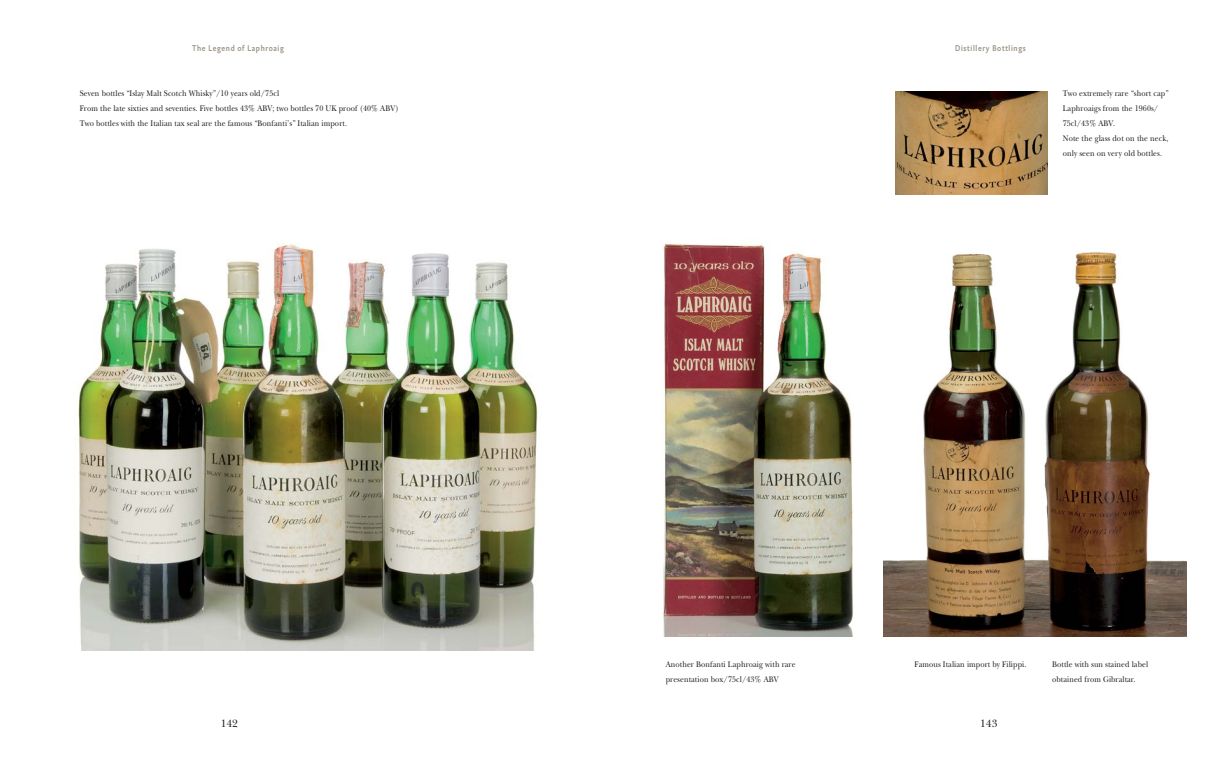
<style>
.page{position:relative;width:1219px;height:780px;background:#fff}
.page>*{position:absolute;margin:0;border:0;box-sizing:border-box;transform-origin:0 0}
.t1{font:11px "New Baskerville";color:#231f20}
.t2{font:8.5px/15px "New Baskerville";letter-spacing:.01em;color:#231f20;scale:.9 1}
.t3{font:500 8.5px "DTL Caspari ST";letter-spacing:.08em;color:#999284;scale:.9 1}
</style>
<div class="page">
<img style="left:78px;top:244px;width:460px;height:406px">
<img style="left:663px;top:243px;width:190px;height:393px">
<img style="left:883px;top:252px;width:303px;height:384px">
<img style="left:896px;top:91px;width:151px;height:103px">
<p class="t3" style="left:192px;top:45px;width:103px">The Legend of Laphroaig</p>
<p class="t3" style="left:955px;top:45px;width:80px">Distillery Bottlings</p>
<p class="t2" style="left:80px;top:87px;width:356px">Seven bottles “Islay Malt Scotch Whisky”/10 years old/75cl<br>From the late sixties and seventies. Five bottles 43% ABV; two bottles 70 UK proof (40% ABV)<br>Two bottles with the Italian tax seal are the famous “Bonfanti’s” Italian import.</p>
<p class="t2" style="left:1063px;top:87px;width:119px">Two extremely rare “short cap”<br>Laphroaigs from the 1960s/<br>75cl/43% ABV.<br>Note the glass dot on the neck, only seen on very old bottles.</p>
<p class="t2" style="left:666px;top:657px;width:146px">Another Bonfanti Laphroaig with rare presentation box/75cl/43% ABV</p>
<p class="t2" style="left:915px;top:657px;width:126px">Famous Italian import by Filippi.</p>
<p class="t2" style="left:1052px;top:657px;width:108px">Bottle with sun stained label obtained from Gibraltar.</p>
<p class="t1" style="left:221px;top:719px;width:19px">142</p>
<p class="t1" style="left:980px;top:719px;width:19px">143</p>
</div>
